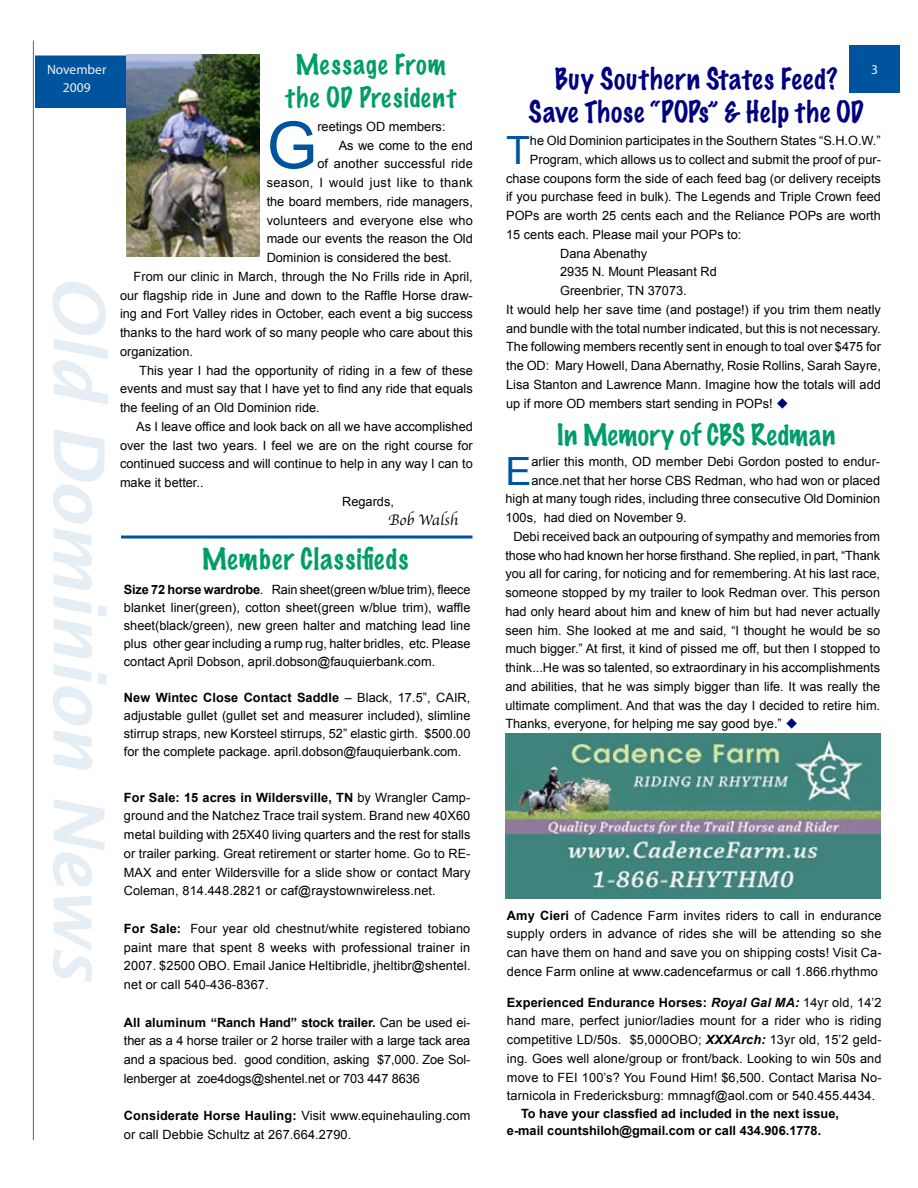
<style>
.page{position:relative;width:918px;height:1188px;background:#fff}
.page>*{position:absolute;margin:0;border:0;box-sizing:border-box;transform-origin:0 0}
.t1{font:italic 600 70.5px "Lucida Sans";color:#e6eef5}
.t2{font:65.1px "Arial";color:#00549d}
.t3{font:39px "Arial";color:#00549d}
.t4{font:100 27px/33px "Marker Felt";letter-spacing:.035em;color:#00007f;text-align:center}
.t5{font:100 27px "Marker Felt";letter-spacing:.03em;color:#009c69}
.t6{font:100 25.5px/33px "Marker Felt";letter-spacing:.04em;color:#009c69;text-align:center}
.t7{font:15.75px "Apple Chancery";color:#000}
.t8{font:13.5px "Myriad Pro";color:#f1f1f2}
.t9{font:12.75px/18.8px "Arial";color:#000;text-align:justify}
.t10{font:700 12.75px/16.5px "Arial";color:#000}
.t11{font:12.75px "Arial";letter-spacing:.03em;color:#000}
.s1{color:#00007f}
.s2{font-weight:700}
.s3{font-weight:700;font-style:italic}
</style>
<div class="page">
<div style="left:849px;top:46px;width:51px;height:47px;background:#00549d"></div>
<div style="left:36px;top:56px;width:91px;height:51px;background:#00549d"></div>
<div style="left:35px;top:56px;width:93px;height:52px;border:2px solid #00549d"></div>
<hr style="left:121px;top:536px;width:351px;height:2px;background:#00549d">
<hr style="left:33px;top:40px;width:1px;height:1100px;background:#4f61ac">
<img style="left:126px;top:54px;width:134px;height:202px">
<img style="left:505px;top:734px;width:375px;height:165px">
<h3 class="t6" style="left:285px;top:47px;width:172px">Message From the OD President</h3>
<h2 class="t2" style="left:267px;top:103px;width:52px">G</h2>
<p class="t9" style="left:317px;top:117px;width:130px">reetings OD members:</p>
<p class="t8" style="left:47px;top:61px;width:61px">November</p>
<p class="t8" style="left:871px;top:61px;width:8px">3</p>
<p class="t8" style="left:63px;top:79px;width:29px">2009</p>
<h3 class="t4" style="left:529px;top:61px;width:337px">Buy Southern States Feed?<br>Save Those “POPs” &amp; Help the OD</h3>
<h3 class="t3" style="left:506px;top:125px;width:25px">T</h3>
<p class="t9" style="left:530px;top:131px;width:352px">he Old Dominion participates in the Southern States “S.H.O.W.”</p>
<p class="t9" style="left:339px;top:136px;width:136px">As we come to the end</p>
<p class="t9" style="left:317px;top:155px;width:157px">of another successful ride</p>
<p class="t11" style="left:267px;top:174px;width:208px">season, I would just like to thank</p>
<p class="t9" style="left:267px;top:192px;width:208px">the board members, ride managers,</p>
<p class="t9" style="left:267px;top:211px;width:208px">volunteers and everyone else who</p>
<p class="t9" style="left:267px;top:230px;width:208px">made our events the reason the Old</p>
<p class="t9" style="left:267px;top:248px;width:186px">Dominion is considered the best.</p>
<p class="t9" style="left:134px;top:267px;width:341px">From our clinic in March, through the No Frills ride in April,</p>
<p class="t9" style="left:120px;top:286px;width:354px">our flagship ride in June and down to the Raffle Horse draw-</p>
<p class="t9" style="left:120px;top:305px;width:354px">ing and Fort Valley rides in October, each event a big success</p>
<p class="t9" style="left:120px;top:323px;width:354px">thanks to the hard work of so many people who care about this</p>
<p class="t9" style="left:120px;top:342px;width:74px">organization.</p>
<p class="t9" style="left:139px;top:361px;width:335px">This year I had the opportunity of riding in a few of these</p>
<p class="t9" style="left:120px;top:380px;width:354px">events and must say that I have yet to find any ride that equals</p>
<p class="t9" style="left:120px;top:398px;width:201px">the feeling of an Old Dominion ride.</p>
<p class="t9" style="left:136px;top:417px;width:338px">As I leave office and look back on all we have accomplished</p>
<p class="t9" style="left:120px;top:436px;width:354px">over the last two years. I feel we are on the right course for</p>
<p class="t9" style="left:120px;top:455px;width:354px">continued success and will continue to help in any way I can to</p>
<p class="t9" style="left:120px;top:473px;width:85px">make it better..</p>
<p class="t9" style="left:342px;top:492px;width:53px">Regards,</p>
<p class="t7" style="left:388px;top:507px;width:71px">Bob Walsh</p>
<p class="t9" style="left:530px;top:150px;width:352px">Program, which allows us to collect and submit the proof of pur-</p>
<p class="t9" style="left:506px;top:169px;width:376px">chase coupons form the side of each feed bag (or delivery receipts</p>
<p class="t9" style="left:506px;top:188px;width:376px">if you purchase feed in bulk). The Legends and Triple Crown feed</p>
<p class="t9" style="left:506px;top:206px;width:376px">POPs are worth 25 cents each and the Reliance POPs are worth</p>
<p class="t9" style="left:506px;top:225px;width:237px">15 cents each. Please mail your POPs to:</p>
<p class="t9" style="left:560px;top:244px;width:89px">Dana Abenathy</p>
<p class="t9" style="left:560px;top:263px;width:158px">2935 N. Mount Pleasant Rd</p>
<p class="t9" style="left:560px;top:281px;width:128px">Greenbrier, TN 37073.</p>
<p class="t9" style="left:506px;top:300px;width:376px">It would help her save time (and postage!) if you trim them neatly</p>
<p class="t9" style="left:506px;top:319px;width:376px">and bundle with the total number indicated, but this is not necessary.</p>
<p class="t9" style="left:506px;top:338px;width:376px">The following members recently sent in enough to toal over $475 for</p>
<p class="t9" style="left:506px;top:356px;width:376px">the OD: Mary Howell, Dana Abernathy, Rosie Rollins, Sarah Sayre,</p>
<p class="t9" style="left:506px;top:375px;width:376px">Lisa Stanton and Lawrence Mann. Imagine how the totals will add</p>
<p class="t9" style="left:506px;top:394px;width:284px">up if more OD members start sending in POPs! <span class="s1">◆</span></p>
<h1 class="t1" style="left:119px;top:274px;width:709px;rotate:90deg">Old Dominion News</h1>
<h3 class="t5" style="left:557px;top:415px;width:280px">In Memory of CBS Redman</h3>
<h3 class="t3" style="left:505px;top:445px;width:27px">E</h3>
<p class="t9" style="left:531px;top:452px;width:350px">arlier this month, OD member Debi Gordon posted to endur-</p>
<p class="t9" style="left:531px;top:471px;width:350px">ance.net that her horse CBS Redman, who had won or placed</p>
<p class="t9" style="left:505px;top:490px;width:376px">high at many tough rides, including three consecutive Old Dominion</p>
<p class="t9" style="left:505px;top:508px;width:183px">100s, had died on November 9.</p>
<p class="t9" style="left:513px;top:527px;width:368px">Debi received back an outpouring of sympathy and memories from</p>
<p class="t9" style="left:505px;top:546px;width:376px">those who had known her horse firsthand. She replied, in part, “Thank</p>
<p class="t9" style="left:505px;top:565px;width:376px">you all for caring, for noticing and for remembering. At his last race,</p>
<p class="t9" style="left:505px;top:583px;width:376px">someone stopped by my trailer to look Redman over. This person</p>
<p class="t9" style="left:505px;top:602px;width:376px">had only heard about him and knew of him but had never actually</p>
<p class="t9" style="left:505px;top:621px;width:376px">seen him. She looked at me and said, “I thought he would be so</p>
<p class="t9" style="left:505px;top:640px;width:376px">much bigger.” At first, it kind of pissed me off, but then I stopped to</p>
<p class="t9" style="left:505px;top:658px;width:376px">think...He was so talented, so extraordinary in his accomplishments</p>
<p class="t9" style="left:505px;top:677px;width:376px">and abilities, that he was simply bigger than life. It was really the</p>
<p class="t9" style="left:505px;top:696px;width:376px">ultimate compliment. And that was the day I decided to retire him.</p>
<p class="t9" style="left:505px;top:715px;width:294px">Thanks, everyone, for helping me say good bye.” <span class="s1">◆</span></p>
<h3 class="t5" style="left:202px;top:539px;width:208px">Member Classifieds</h3>
<p class="t9" style="left:124px;top:581px;width:348px;line-height:18px"><span class="s2">Size 72 horse wardrobe</span>. Rain sheet(green w/blue trim), fleece blanket liner(green), cotton sheet(green w/blue trim), waffle sheet(black/green), new green halter and matching lead line plus other gear including a rump rug, halter bridles, etc. Please contact April Dobson, april.dobson@fauquierbank.com.</p>
<p class="t9" style="left:124px;top:689px;width:348px;line-height:18px"><span class="s2">New Wintec Close Contact Saddle</span> – Black, 17.5”, CAIR, adjustable gullet (gullet set and measurer included), slimline stirrup straps, new Korsteel stirrups, 52” elastic girth. $500.00 for the complete package. april.dobson@fauquierbank.com.</p>
<p class="t9" style="left:124px;top:788px;width:348px"><span class="s2">For Sale: 15 acres in Wildersville, TN</span> by Wrangler Camp&shy;ground and the Natchez Trace trail system. Brand new 40X60 metal building with 25X40 living quarters and the rest for stalls or trailer parking. Great retirement or starter home. Go to RE-MAX and enter Wildersville for a slide show or contact Mary Coleman, 814.448.2821 or caf@raystownwireless.net.</p>
<p class="t9" style="left:124px;top:919px;width:348px"><span class="s2">For Sale:</span> Four year old chestnut/white registered tobiano paint mare that spent 8 weeks with professional trainer in 2007. $2500 OBO. Email Janice Heltibridle, jheltibr@shentel. net or call 540-436-8367.</p>
<p class="t9" style="left:124px;top:1013px;width:348px"><span class="s2">All aluminum “Ranch Hand” stock trailer.</span> Can be used ei&shy;ther as a 4 horse trailer or 2 horse trailer with a large tack area and a spacious bed. good condition, asking $7,000. Zoe Sol&shy;lenberger at zoe4dogs@shentel.net or 703 447 8636</p>
<p class="t9" style="left:124px;top:1107px;width:348px"><span class="s2">Considerate Horse Hauling:</span> Visit www.equinehauling.com or call Debbie Schultz at 267.664.2790.</p>
<p class="t9" style="left:507px;top:906px;width:376px"><span class="s2">Amy Cieri</span> of Cadence Farm invites riders to call in endurance supply orders in advance of rides she will be attending so she can have them on hand and save you on shipping costs! Visit Ca&shy;dence Farm online at www.cadencefarmus or call 1.866.rhythmo</p>
<p class="t9" style="left:507px;top:993px;width:376px"><span class="s2">Experienced Endurance Horses:</span> <span class="s3">Royal Gal MA:</span> 14yr old, 14’2 hand mare, perfect junior/ladies mount for a rider who is riding competitive LD/50s. $5,000OBO; <span class="s3">XXXArch:</span> 13yr old, 15’2 geld&shy;ing. Goes well alone/group or front/back. Looking to win 50s and move to FEI 100’s? You Found Him! $6,500. Contact Marisa No&shy;tarnicola in Fredericksburg: mmnagf@aol.com or 540.455.4434.</p>
<p class="t10" style="left:507px;top:1106px;width:334px;text-indent:14px">To have your classfied ad included in the next issue, e-mail countshiloh@gmail.com or call 434.906.1778.</p>
</div>
